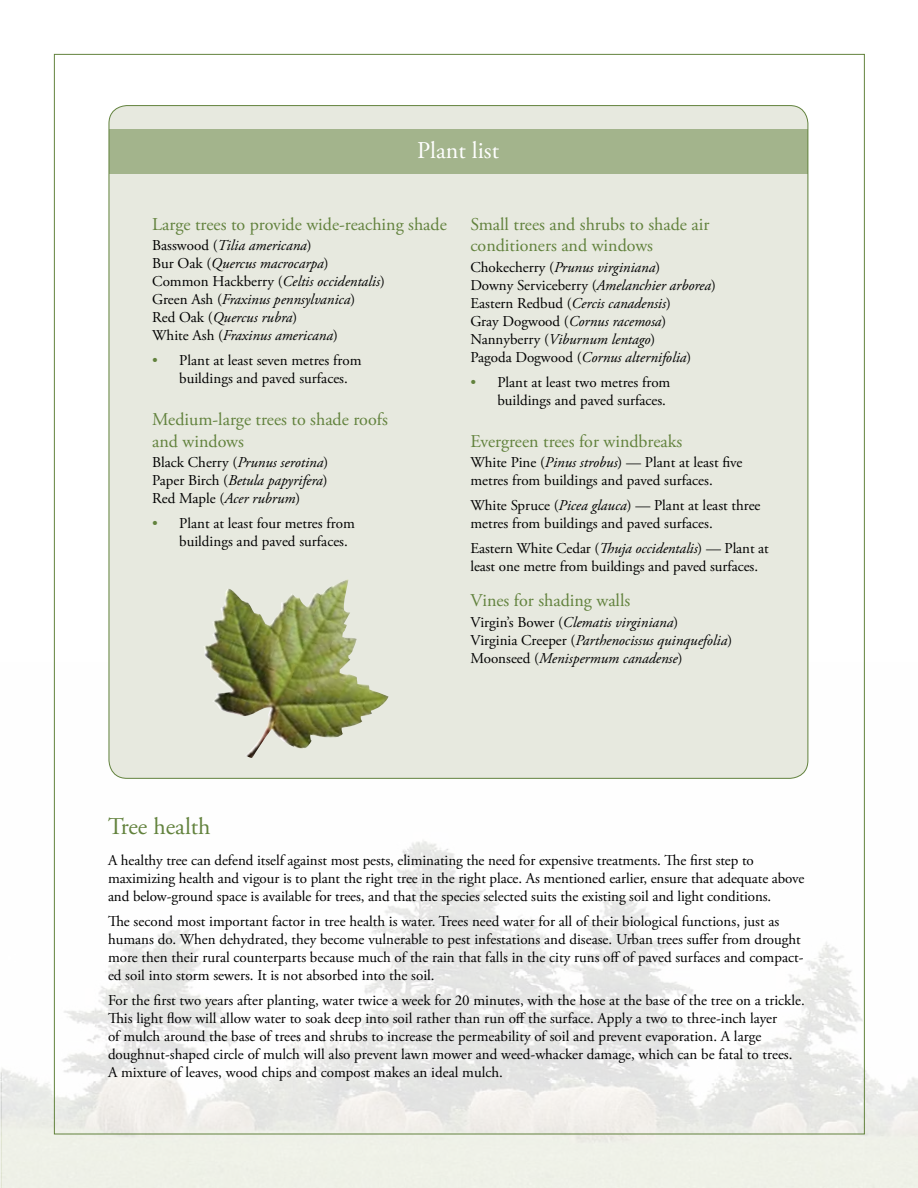
<style>
.page{position:relative;width:918px;height:1188px;background:#fff}
.page>*{position:absolute;margin:0;border:0;box-sizing:border-box;transform-origin:0 0}
.t1{font:24px "Adobe Garamond Pro";color:#62823d}
.t2{font:24px "Adobe Garamond Pro";color:#fff}
.t3{font:18px/21.6px "Adobe Garamond Pro";color:#62823d}
.t4{font:15px/18px "Adobe Garamond Pro";color:#000}
.t5{font:italic 15px/18px "Adobe Garamond Pro";color:#000}
.s1{font-style:normal}
.s2{color:#62823d}
.s3{font-style:italic}
</style>
<div class="page">
<img style="left:0;top:662px;width:918px;height:526px">
<div style="left:109px;top:106px;width:699px;height:672px;background:#e7e9df;border-radius:18px"></div>
<div style="left:110px;top:129px;width:698px;height:45px;background:#a3b48c"></div>
<img style="left:204px;top:579px;width:185px;height:179px">
<h1 class="t2" style="left:417px;top:136px;width:83px">Plant list</h1>
<p class="t3" style="left:152px;top:214px;width:296px">Large trees to provide wide-reaching shade</p>
<p class="t5" style="left:152px;top:237px;width:234px"><span class="s1">Basswood (</span>Tilia americana<span class="s1">)<br>Bur Oak (</span>Quercus macrocarpa<span class="s1">)<br>Common Hackberry (</span>Celtis occidentalis<span class="s1">)<br>Green Ash (</span>Fraxinus pennsylvanica<span class="s1">)<br>Red Oak (</span>Quercus rubra<span class="s1">)<br>White Ash (</span>Fraxinus americana<span class="s1">)</span></p>
<p class="t4" style="left:179px;top:352px;width:184px;text-indent:-27px"><span class="s2">•</span> Plant at least seven metres from buildings and paved surfaces.</p>
<p class="t3" style="left:152px;top:409px;width:237px">Medium-large trees to shade roofs and windows</p>
<p class="t5" style="left:152px;top:454px;width:177px;text-align:justify"><span class="s1">Black Cherry (</span>Prunus serotina<span class="s1">)<br>Paper Birch (</span>Betula papyrifera<span class="s1">)<br>Red Maple (</span>Acer rubrum<span class="s1">)</span></p>
<p class="t4" style="left:179px;top:515px;width:177px;text-indent:-27px"><span class="s2">•</span> Plant at least four metres from buildings and paved surfaces.</p>
<p class="t3" style="left:470px;top:214px;width:241px">Small trees and shrubs to shade air conditioners and windows</p>
<p class="t5" style="left:470px;top:259px;width:247px"><span class="s1">Chokecherry (</span>Prunus virginiana<span class="s1">)<br>Downy Serviceberry (</span>Amelanchier arborea<span class="s1">)<br>Eastern Redbud (</span>Cercis canadensis<span class="s1">)<br>Gray Dogwood (</span>Cornus racemosa<span class="s1">)<br>Nannyberry (</span>Viburnum lentago<span class="s1">)<br>Pagoda Dogwood (</span>Cornus alternifolia<span class="s1">)</span></p>
<p class="t4" style="left:470px;top:373px;width:202px;text-align:right"><span class="s2">•</span> Plant at least two metres from buildings and paved surfaces.</p>
<p class="t3" style="left:470px;top:431px;width:213px">Evergreen trees for windbreaks</p>
<p class="t4" style="left:470px;top:454px;width:274px">White Pine (<span class="s3">Pinus strobus</span>) — Plant at least five metres from buildings and paved surfaces.</p>
<p class="t4" style="left:470px;top:497px;width:292px">White Spruce (<span class="s3">Picea glauca</span>) — Plant at least three metres from buildings and paved surfaces.</p>
<p class="t4" style="left:470px;top:540px;width:300px">Eastern White Cedar (<span class="s3">Thuja occidentalis</span>) — Plant at least one metre from buildings and paved surfaces.</p>
<p class="t3" style="left:470px;top:590px;width:161px">Vines for shading walls</p>
<p class="t5" style="left:470px;top:613px;width:263px"><span class="s1">Virgin’s Bower (</span>Clematis virginiana<span class="s1">)<br>Virginia Creeper (</span>Parthenocissus quinquefolia<span class="s1">)<br>Moonseed (</span>Menispermum canadense<span class="s1">)</span></p>
<h1 class="t1" style="left:108px;top:812px;width:104px">Tree health</h1>
<p class="t4" style="left:108px;top:852px;width:698px">A healthy tree can defend itself against most pests, eliminating the need for expensive treatments. The first step to maximizing health and vigour is to plant the right tree in the right place. As mentioned earlier, ensure that adequate above and below-ground space is available for trees, and that the species selected suits the existing soil and light conditions.</p>
<p class="t4" style="left:108px;top:913px;width:697px">The second most important factor in tree health is water. Trees need water for all of their biological functions, just as humans do. When dehydrated, they become vulnerable to pest infestations and disease. Urban trees suffer from drought more then their rural counterparts because much of the rain that falls in the city runs off of paved surfaces and compact&shy;ed soil into storm sewers. It is not absorbed into the soil.</p>
<p class="t4" style="left:108px;top:992px;width:698px">For the first two years after planting, water twice a week for 20 minutes, with the hose at the base of the tree on a trickle.<br>This light flow will allow water to soak deep into soil rather than run off the surface. Apply a two to three-inch layer<br>of mulch around the base of trees and shrubs to increase the permeability of soil and prevent evaporation. A large doughnut-shaped circle of mulch will also prevent lawn mower and weed-whacker damage, which can be fatal to trees.<br>A mixture of leaves, wood chips and compost makes an ideal mulch.</p>
</div>
